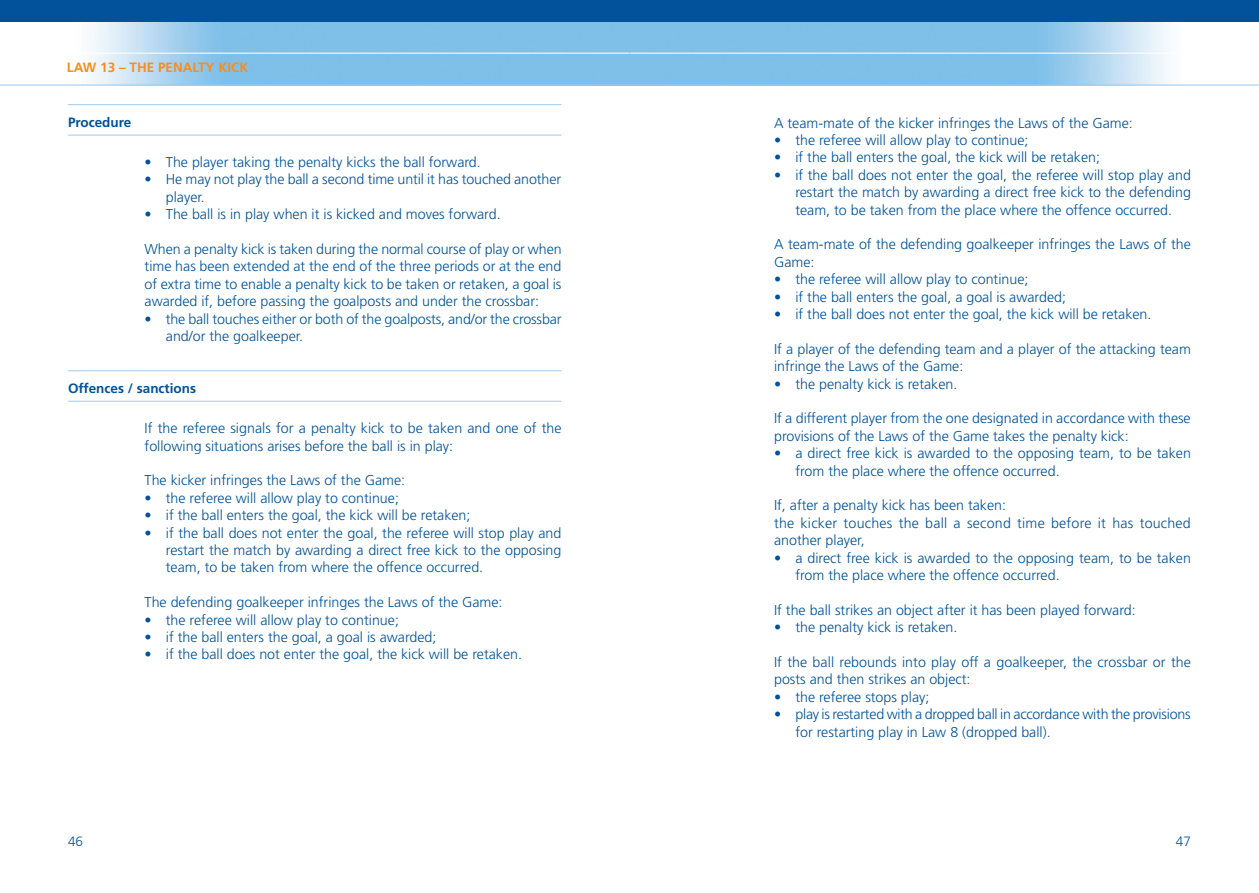
<style>
.page{position:relative;width:1259px;height:893px;background:#fff}
.page>*{position:absolute;margin:0;border:0;box-sizing:border-box;transform-origin:0 0}
.t1{font:300 14.25px/17.4px "Frutiger";color:#01529a}
.t2{font:700 13.5px "Frutiger";color:#01529a}
.t3{font:700 13.5px "Frutiger";color:#f68e1e}
.t4{font:300 13.5px "Frutiger";color:#01529a}
</style>
<div class="page">
<img style="left:0;top:21px;width:1259px;height:64px">
<div style="left:0;top:0;width:629px;height:21px;background:#01529a"></div>
<hr style="left:0;top:53px;width:629px;height:1px;background:#fff">
<hr style="left:0;top:85px;width:629px;height:1px;background:#9fcbec">
<img style="left:629px;top:21px;width:1px;height:64px">
<div style="left:629px;top:0;width:630px;height:21px;background:#01529a"></div>
<hr style="left:629px;top:53px;width:630px;height:1px;background:#fff">
<hr style="left:629px;top:85px;width:630px;height:1px;background:#9fcbec">
<hr style="left:68px;top:104px;width:493px;height:1px;background:#9fcbec">
<hr style="left:68px;top:135px;width:493px;height:1px;background:#9fcbec">
<hr style="left:68px;top:370px;width:493px;height:1px;background:#9fcbec">
<hr style="left:68px;top:401px;width:493px;height:1px;background:#9fcbec">
<p class="t3" style="left:67px;top:59px;width:100px">LAW 13 – The penalt</p>
<p class="t3" style="left:206px;top:59px;width:44px">y kick</p>
<p class="t2" style="left:68px;top:114px;width:65px">Procedure</p>
<p class="t1" style="left:145px;top:153px;width:338px">• The player taking the penalty kicks the ball forward.</p>
<p class="t1" style="left:166px;top:171px;width:397px;text-indent:-21px">• He may not play the ball a second time until it has touched another player.</p>
<p class="t1" style="left:145px;top:206px;width:357px">• The ball is in play when it is kicked and moves forward.</p>
<p class="t1" style="left:145px;top:240px;width:418px;text-align:justify">When a penalty kick is taken during the normal course of play or when time has been extended at the end of the three periods or at the end of extra time to enable a penalty kick to be taken or retaken, a goal is awarded if, before passing the goalposts and under the crossbar:</p>
<p class="t1" style="left:166px;top:310px;width:397px;text-indent:-21px">• the ball touches either or both of the goalposts, and/or the crossbar and/or the goalkeeper.</p>
<p class="t2" style="left:68px;top:381px;width:130px">Offences / sanctions</p>
<p class="t1" style="left:145px;top:419px;width:419px">If the referee signals for a penalty kick to be taken and one of the following situations arises before the ball is in play:</p>
<p class="t1" style="left:145px;top:472px;width:262px">The kicker infringes the Laws of the Game:</p>
<p class="t1" style="left:145px;top:489px;width:256px">• the referee will allow play to continue;</p>
<p class="t1" style="left:145px;top:506px;width:327px">• if the ball enters the goal, the kick will be retaken;</p>
<p class="t1" style="left:166px;top:524px;width:397px;text-align:justify;text-indent:-21px">• if the ball does not enter the goal, the referee will stop play and restart the match by awarding a direct free kick to the opposing team, to be taken from where the offence occurred.</p>
<p class="t1" style="left:145px;top:593px;width:359px">The defending goalkeeper infringes the Laws of the Game:</p>
<p class="t1" style="left:145px;top:611px;width:256px">• the referee will allow play to continue;</p>
<p class="t1" style="left:145px;top:628px;width:293px">• if the ball enters the goal, a goal is awarded;</p>
<p class="t1" style="left:145px;top:646px;width:379px">• if the ball does not enter the goal, the kick will be retaken.</p>
<p class="t1" style="left:774px;top:114px;width:360px">A team-mate of the kicker infringes the Laws of the Game:</p>
<p class="t1" style="left:774px;top:131px;width:256px">• the referee will allow play to continue;</p>
<p class="t1" style="left:774px;top:149px;width:327px">• if the ball enters the goal, the kick will be retaken;</p>
<p class="t1" style="left:795px;top:166px;width:397px;text-align:justify;text-indent:-21px">• if the ball does not enter the goal, the referee will stop play and restart the match by awarding a direct free kick to the defending team, to be taken from the place where the offence occurred.</p>
<p class="t1" style="left:774px;top:236px;width:418px">A team-mate of the defending goalkeeper infringes the Laws of the<br>Game:</p>
<p class="t1" style="left:774px;top:271px;width:256px">• the referee will allow play to continue;</p>
<p class="t1" style="left:774px;top:288px;width:293px">• if the ball enters the goal, a goal is awarded;</p>
<p class="t1" style="left:774px;top:305px;width:379px">• if the ball does not enter the goal, the kick will be retaken.</p>
<p class="t1" style="left:774px;top:340px;width:418px">If a player of the defending team and a player of the attacking team infringe the Laws of the Game:</p>
<p class="t1" style="left:774px;top:375px;width:185px">• the penalty kick is retaken.</p>
<p class="t1" style="left:774px;top:410px;width:418px">If a different player from the one designated in accordance with these provisions of the Laws of the Game takes the penalty kick:</p>
<p class="t1" style="left:795px;top:445px;width:397px;text-indent:-21px">• a direct free kick is awarded to the opposing team, to be taken from the place where the offence occurred.</p>
<p class="t1" style="left:774px;top:497px;width:418px">If, after a penalty kick has been taken:<br>the kicker touches the ball a second time before it has touched another player,</p>
<p class="t1" style="left:795px;top:549px;width:397px;text-indent:-21px">• a direct free kick is awarded to the opposing team, to be taken from the place where the offence occurred.</p>
<p class="t1" style="left:774px;top:601px;width:363px">If the ball strikes an object after it has been played forward:</p>
<p class="t1" style="left:774px;top:619px;width:185px">• the penalty kick is retaken.</p>
<p class="t1" style="left:774px;top:653px;width:418px">If the ball rebounds into play off a goalkeeper, the crossbar or the posts and then strikes an object:</p>
<p class="t1" style="left:774px;top:688px;width:157px">• the referee stops play;</p>
<p class="t1" style="left:795px;top:706px;width:397px;text-indent:-21px">• play is restarted with a dropped ball in accordance with the provisions for restarting play in Law 8 (dropped ball).</p>
<p class="t4" style="left:68px;top:833px;width:17px">46</p>
<p class="t4" style="left:1175px;top:833px;width:17px">47</p>
</div>
